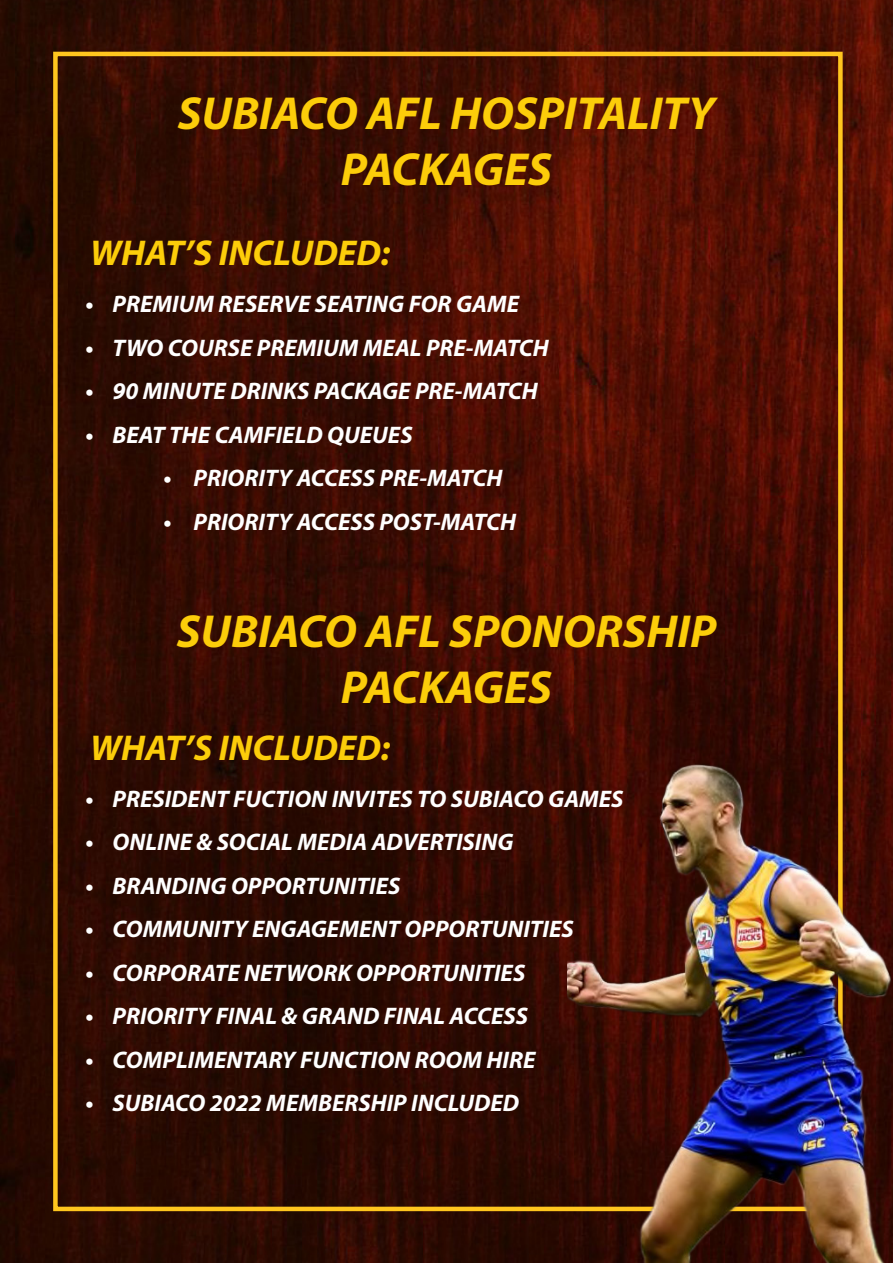
<style>
.page{position:relative;width:893px;height:1263px;background:#fff}
.page>*{position:absolute;margin:0;border:0;box-sizing:border-box;transform-origin:0 0}
.t1{font:italic 700 46.5px/55.8px "Myriad Pro";color:#fccd0a;text-align:center}
.t2{font:italic 700 36px "Myriad Pro";color:#fccd0a}
.t3{font:italic 700 24px "Myriad Pro";color:#fff}
</style>
<div class="page">
<img style="left:0;top:0;width:893px;height:1263px">
<img style="left:567px;top:706px;width:326px;height:557px">
<p class="t1" style="left:178px;top:84px;width:539px">SUBIACO AFL HOSPITALITY<br>PACKAGES</p>
<p class="t2" style="left:90px;top:229px;width:302px">WHAT’S INCLUDED:</p>
<p class="t3" style="left:86px;top:288px;width:435px">• PREMIUM RESERVE SEATING FOR GAME</p>
<p class="t3" style="left:86px;top:332px;width:465px">• TWO COURSE PREMIUM MEAL PRE-MATCH</p>
<p class="t3" style="left:86px;top:375px;width:454px">• 90 MINUTE DRINKS PACKAGE PRE-MATCH</p>
<p class="t3" style="left:86px;top:419px;width:329px">• BEAT THE CAMFIELD QUEUES</p>
<p class="t3" style="left:164px;top:462px;width:340px">• PRIORITY ACCESS PRE-MATCH</p>
<p class="t3" style="left:164px;top:506px;width:354px">• PRIORITY ACCESS POST-MATCH</p>
<p class="t1" style="left:177px;top:602px;width:541px">SUBIACO AFL SPONORSHIP<br>PACKAGES</p>
<p class="t2" style="left:90px;top:724px;width:302px">WHAT’S INCLUDED:</p>
<p class="t3" style="left:86px;top:783px;width:539px">• PRESIDENT FUCTION INVITES TO SUBIACO GAMES</p>
<p class="t3" style="left:86px;top:826px;width:430px">• ONLINE &amp; SOCIAL MEDIA ADVERTISING</p>
<p class="t3" style="left:86px;top:870px;width:316px">• BRANDING OPPORTUNITIES</p>
<p class="t3" style="left:86px;top:913px;width:490px">• COMMUNITY ENGAGEMENT OPPORTUNITIES</p>
<p class="t3" style="left:86px;top:957px;width:441px">• CORPORATE NETWORK OPPORTUNITIES</p>
<p class="t3" style="left:86px;top:1000px;width:444px">• PRIORITY FINAL &amp; GRAND FINAL ACCESS</p>
<p class="t3" style="left:86px;top:1044px;width:452px">• COMPLIMENTARY FUNCTION ROOM HIRE</p>
<p class="t3" style="left:86px;top:1087px;width:435px">• SUBIACO 2022 MEMBERSHIP INCLUDED</p>
</div>
